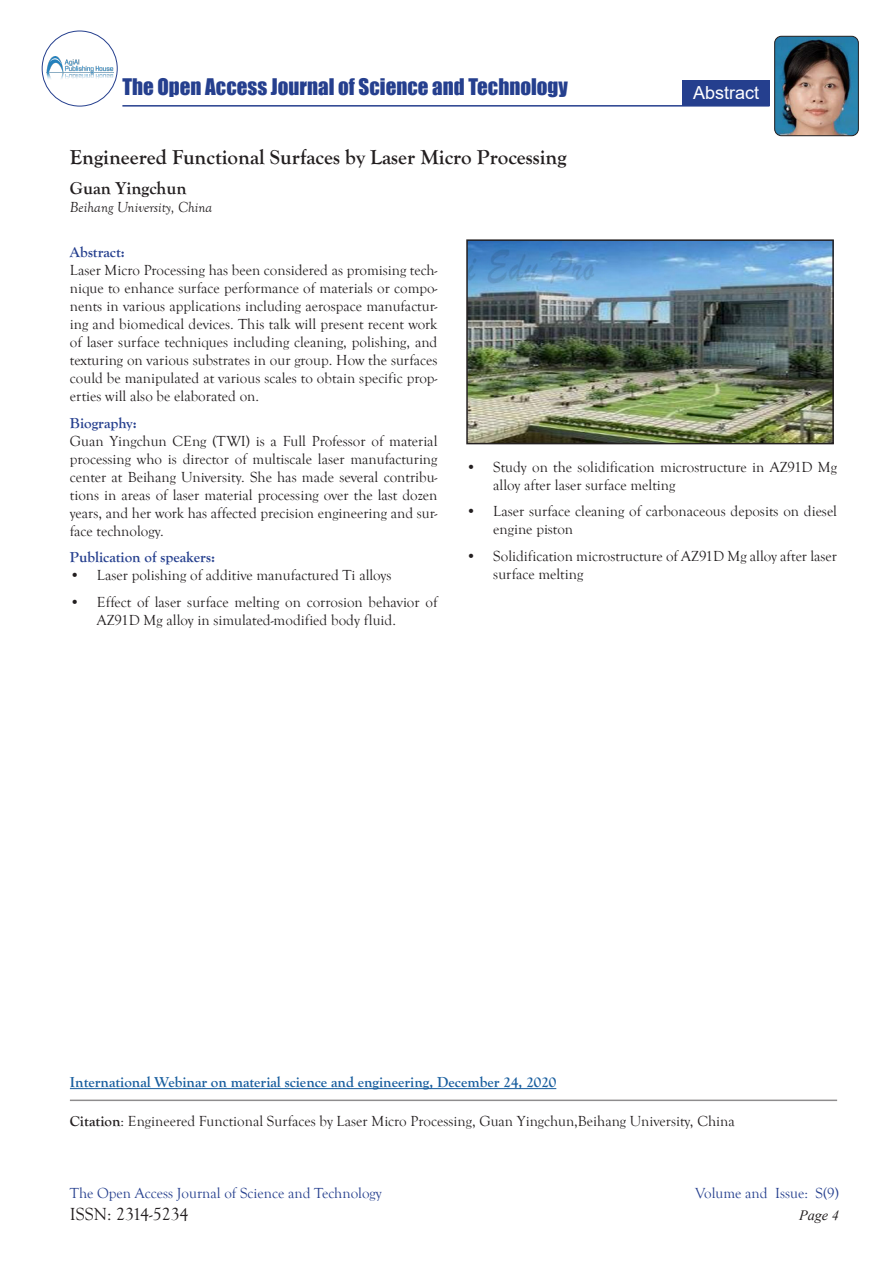
<style>
.page{position:relative;width:893px;height:1263px;background:#fff}
.page>*{position:absolute;margin:0;border:0;box-sizing:border-box;transform-origin:0 0}
.t1{font:700 21px "Goudy Old Style T";color:#231f20}
.t2{font:21px "Impact";color:#253f8e}
.t3{font:18px "Goudy Old Style T";color:#231f20}
.t4{font:700 18px "Goudy Old Style T";color:#231f20}
.t5{font:18px "Arial";color:#fff}
.t6{font:15px/18px "Goudy Old Style T";color:#231f20}
.t7{font:700 15px "Goudy Old Style T";color:#175d9e}
.t8{font:15px "Goudy Old Style T";color:#253f8e}
.t9{font:700 15px "Goudy Old Style T";color:#253f8e}
.t10{font:italic 15px "Goudy Old Style T";color:#231f20}
.t11{font:italic 14.25px "Times New Roman";color:#231f20}
.s1{font-weight:700}
</style>
<div class="page">
<img style="left:46px;top:56px;width:67px;height:23px">
<div style="left:42px;top:31px;width:76px;height:76px;border:1px solid #253f8e;border-radius:50%"></div>
<div style="left:682px;top:80px;width:88px;height:25px;background:#253f8e"></div>
<hr style="left:122px;top:105px;width:647px;height:2px;background:#253f8e">
<img style="left:775px;top:36px;width:83px;height:100px">
<div style="left:774px;top:36px;width:85px;height:100px;border:1px solid #231f20;border-radius:7px"></div>
<hr style="left:70px;top:1099px;width:767px;height:2px;background:#231f20">
<hr style="left:70px;top:1088px;width:486px;height:1px;background:#175d9e">
<img style="left:469px;top:242px;width:362px;height:199px">
<div style="left:466px;top:239px;width:368px;height:205px;border:2px solid #231f20"></div>
<h1 class="t2" style="left:122px;top:70px;width:447px">The Open Access Journal of Science and Technology</h1>
<p class="t5" style="left:693px;top:80px;width:68px">Abstract</p>
<p class="t1" style="left:70px;top:146px;width:498px">Engineered Functional Surfaces by Laser Micro Processing</p>
<p class="t4" style="left:70px;top:178px;width:118px">Guan Yingchun</p>
<p class="t10" style="left:70px;top:199px;width:144px">Beihang University, China</p>
<p class="t9" style="left:70px;top:244px;width:57px">Abstract:</p>
<p class="t6" style="left:70px;top:261px;width:369px;text-align:justify">Laser Micro Processing has been considered as promising tech&shy;nique to enhance surface performance of materials or compo&shy;nents in various applications including aerospace manufactur&shy;ing and biomedical devices. This talk will present recent work of laser surface techniques including cleaning, polishing, and texturing on various substrates in our group. How the surfaces could be manipulated at various scales to obtain specific prop&shy;erties will also be elaborated on.</p>
<p class="t9" style="left:70px;top:414px;width:68px">Biography:</p>
<p class="t6" style="left:70px;top:432px;width:369px;text-align:justify">Guan Yingchun CEng (TWI) is a Full Professor of material processing who is director of multiscale laser manufacturing center at Beihang University. She has made several contribu&shy;tions in areas of laser material processing over the last dozen years, and her work has affected precision engineering and sur&shy;face technology.</p>
<p class="t9" style="left:70px;top:549px;width:147px">Publication of speakers:</p>
<p class="t6" style="left:70px;top:566px;width:323px">• Laser polishing of additive manufactured Ti alloys</p>
<p class="t6" style="left:97px;top:593px;width:342px;text-indent:-27px">• Effect of laser surface melting on corrosion behavior of<br>AZ91D Mg alloy in simulated-modified body fluid.</p>
<p class="t6" style="left:493px;top:458px;width:345px;text-indent:-27px">• Study on the solidification microstructure in AZ91D Mg alloy after laser surface melting</p>
<p class="t6" style="left:493px;top:503px;width:345px;text-indent:-27px">• Laser surface cleaning of carbonaceous deposits on diesel engine piston</p>
<p class="t6" style="left:493px;top:547px;width:345px;text-indent:-27px">• Solidification microstructure of AZ91D Mg alloy after laser surface melting</p>
<p class="t7" style="left:70px;top:1074px;width:488px">International Webinar on material science and engineering, December 24, 2020</p>
<p class="t6" style="left:70px;top:1112px;width:666px"><span class="s1">Citation</span>: Engineered Functional Surfaces by Laser Micro Processing, Guan Yingchun,Beihang University, China</p>
<p class="t8" style="left:70px;top:1185px;width:313px">The Open Access Journal of Science and Technology</p>
<p class="t3" style="left:70px;top:1204px;width:120px">ISSN: 2314-5234</p>
<p class="t8" style="left:695px;top:1185px;width:145px">Volume and Issue: S(9)</p>
<p class="t11" style="left:799px;top:1206px;width:41px">Page 4</p>
</div>
